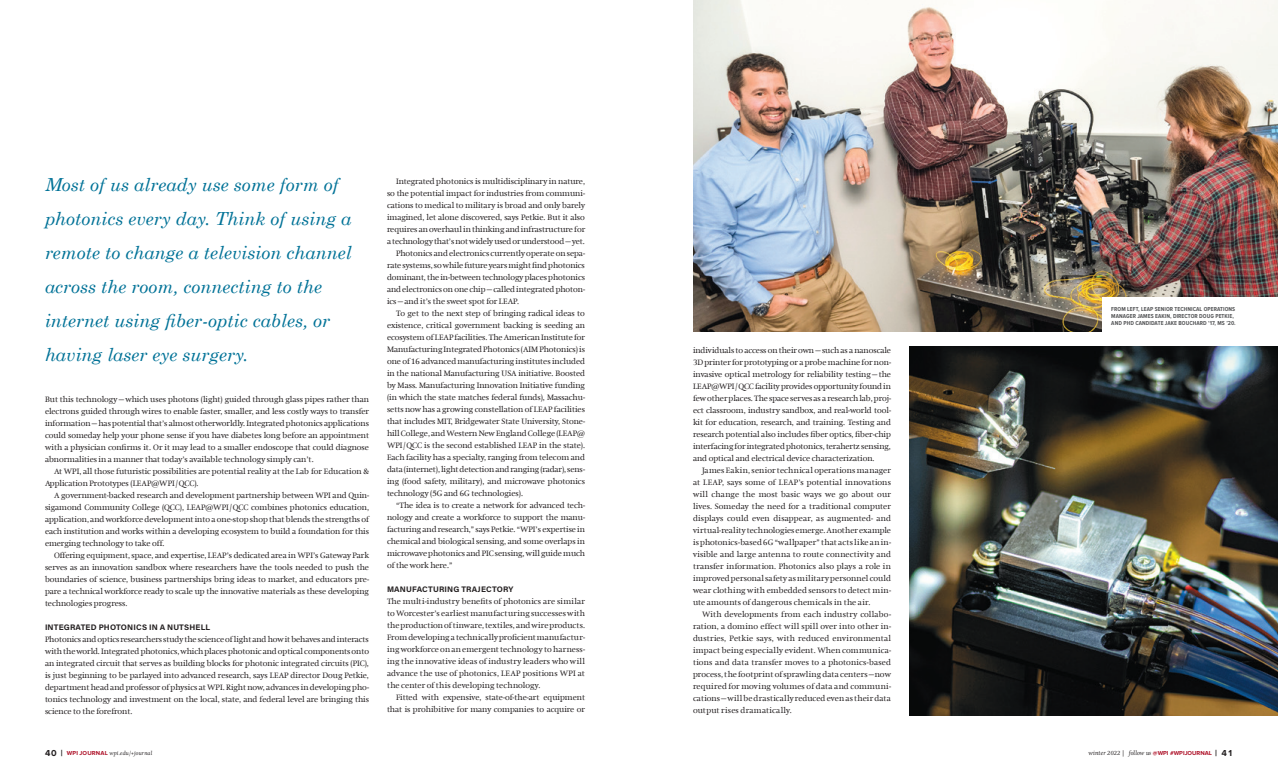
<style>
.page{position:relative;width:1278px;height:783px;background:#fff}
.page>*{position:absolute;margin:0;border:0;box-sizing:border-box;transform-origin:0 0}
.w11_banner{font:italic 18px/34px "Century Schoolbook";color:#007297}
.w11_banner-2{font:8px/12px "Hollander Com";color:#231f20;text-align:justify}
.t1{font:8px "Acumin Variable Concept";letter-spacing:.02em;color:#231f20}
.t2{font:700 6px/7.2px "Proxima Nova A Cond";letter-spacing:.01em;color:#57585a}
.t3{font:italic 6px "Hollander Com";letter-spacing:.005em;color:#231f20}
.t4{font:italic 5.5px "Hollander Com";letter-spacing:.03em;color:#231f20}
.s1{font-family:"Proxima Nova";font-weight:700;font-style:normal;font-size:9px}
.s2{font-family:"Proxima Nova";font-weight:700;font-style:normal;font-size:6px;color:#ae1229}
.s3{font-family:"Proxima Nova";font-weight:700;font-style:normal;color:#ae1229}
</style>
<div class="page">
<img style="left:693px;top:0;width:585px;height:332px">
<img style="left:910px;top:346px;width:368px;height:369px">
<div style="left:1102px;top:297px;width:176px;height:40px;background:#fff"></div>
<p class="w11_banner" style="left:45px;top:168px;width:308px">Most of us already use some form of photonics every day. Think of using a remote to change a television channel across the room, connecting to the internet using fiber-optic cables, or having laser eye surgery.</p>
<p class="w11_banner-2" style="left:45px;top:394px;width:326px">But this technology—which uses photons (light) guided through glass pipes rather than electrons guided through wires to enable faster, smaller, and less costly ways to transfer information—has potential that’s almost otherworldly. Integrated photonics applications could someday help your phone sense if you have diabetes long before an appointment with a physician confirms it. Or it may lead to a smaller endoscope that could diagnose abnormalities in a manner that today’s available technology simply can’t.</p>
<p class="w11_banner-2" style="left:45px;top:466px;width:325px;text-indent:9px">At WPI, all those futuristic possibilities are potential reality at the Lab for Education &amp;<br>Application Prototypes (LEAP@WPI/QCC).</p>
<p class="w11_banner-2" style="left:45px;top:490px;width:326px;text-indent:9px">A government-backed research and development partnership between WPI and Quin&shy;sigamond Community College (QCC), LEAP@WPI/QCC combines photonics education, application, and workforce development into a one-stop shop that blends the strengths of each institution and works within a developing ecosystem to build a foundation for this emerging technology to take off.</p>
<p class="w11_banner-2" style="left:45px;top:550px;width:325px;text-indent:9px">Offering equipment, space, and expertise, LEAP’s dedicated area in WPI’s Gateway Park serves as an innovation sandbox where researchers have the tools needed to push the boundaries of science, business partnerships bring ideas to market, and educators pre&shy;pare a technical workforce ready to scale up the innovative materials as these developing technologies progress.</p>
<p class="t1" style="left:45px;top:622px;width:167px">INTEGRATED PHOTONICS IN A NUTSHELL</p>
<p class="w11_banner-2" style="left:45px;top:634px;width:326px">Photonics and optics researchers study the science of light and how it behaves and interacts with the world. Integrated photonics, which places photonic and optical components onto an integrated circuit that serves as building blocks for photonic integrated circuits (PIC), is just beginning to be parlayed into advanced research, says LEAP director Doug Petkie, department head and professor of physics at WPI. Right now, advances in developing pho&shy;tonics technology and investment on the local, state, and federal level are bringing this science to the forefront.</p>
<p class="w11_banner-2" style="left:387px;top:176px;width:200px;text-indent:9px">Integrated photonics is multidisciplinary in nature, so the potential impact for industries from communi&shy;cations to medical to military is broad and only barely imagined, let alone discovered, says Petkie. But it also requires an overhaul in thinking and infrastructure for a technology that’s not widely used or understood—yet.</p>
<p class="w11_banner-2" style="left:387px;top:248px;width:200px;text-indent:9px">Photonics and electronics currently operate on sepa&shy;rate systems, so while future years might find photonics dominant, the in-between technology places photonics and electronics on one chip—called integrated photon&shy;ics—and it’s the sweet spot for LEAP.</p>
<p class="w11_banner-2" style="left:387px;top:308px;width:200px;text-indent:9px">To get to the next step of bringing radical ideas to existence, critical government backing is seeding an ecosystem of LEAP facilities. The American Institute for Manufacturing Integrated Photonics (AIM Photonics) is one of 16 advanced manufacturing institutes included in the national Manufacturing USA initiative. Boosted by Mass. Manufacturing Innovation Initiative funding (in which the state matches federal funds), Massachu&shy;setts now has a growing constellation of LEAP facilities that includes MIT, Bridgewater State University, Stone&shy;hill College, and Western New England College (LEAP@ WPI/QCC is the second established LEAP in the state).<br>Each facility has a specialty, ranging from telecom and data (internet), light detection and ranging (radar), sens&shy;ing (food safety, military), and microwave photonics technology (5G and 6G technologies).</p>
<p class="w11_banner-2" style="left:387px;top:500px;width:200px;text-indent:9px">“The idea is to create a network for advanced tech&shy;nology and create a workforce to support the manu&shy;facturing and research,” says Petkie. “WPI’s expertise in chemical and biological sensing, and some overlaps in microwave photonics and PIC sensing, will guide much of the work here.”</p>
<p class="t1" style="left:387px;top:584px;width:128px">MANUFACTURING TRAJECTORY</p>
<p class="w11_banner-2" style="left:387px;top:596px;width:200px">The multi-industry benefits of photonics are similar to Worcester’s earliest manufacturing successes with the production of tinware, textiles, and wire products.<br>From developing a technically proficient manufactur&shy;ing workforce on an emergent technology to harness&shy;ing the innovative ideas of industry leaders who will advance the use of photonics, LEAP positions WPI at the center of this developing technology.</p>
<p class="w11_banner-2" style="left:387px;top:692px;width:200px;text-align:right">Fitted with expensive, state-of-the-art equipment that is prohibitive for many companies to acquire or</p>
<p class="w11_banner-2" style="left:693px;top:344px;width:200px">individuals to access on their own—such as a nanoscale 3D printer for prototyping or a probe machine for non&shy;invasive optical metrology for reliability testing—the LEAP@WPI/QCC facility provides opportunity found in few other places. The space serves as a research lab, proj&shy;ect classroom, industry sandbox, and real-world tool&shy;kit for education, research, and training. Testing and research potential also includes fiber optics, fiber-chip interfacing for integrated photonics, terahertz sensing, and optical and electrical device characterization.</p>
<p class="w11_banner-2" style="left:693px;top:464px;width:200px;text-indent:9px">James Eakin, senior technical operations manager at LEAP, says some of LEAP’s potential innovations will change the most basic ways we go about our lives. Someday the need for a traditional computer displays could even disappear, as augmented- and virtual-reality technologies emerge. Another example is photonics-based 6G “wallpaper” that acts like an in&shy;visible and large antenna to route connectivity and transfer information. Photonics also plays a role in improved personal safety as military personnel could wear clothing with embedded sensors to detect min&shy;ute amounts of dangerous chemicals in the air.</p>
<p class="w11_banner-2" style="left:693px;top:608px;width:200px;text-indent:9px">With developments from each industry collabo&shy;ration, a domino effect will spill over into other in&shy;dustries, Petkie says, with reduced environmental impact being especially evident. When communica&shy;tions and data transfer moves to a photonics-based process, the footprint of sprawling data centers—now required for moving volumes of data and communi&shy;cations—will be drastically reduced even as their data output rises dramatically.</p>
<p class="t2" style="left:1111px;top:305px;width:126px">FROM LEFT, LEAP SENIOR TECHNICAL OPERATIONS<br>MANAGER JAMES EAKIN, DIRECTOR DOUG PETKIE,<br>AND PHD CANDIDATE JAKE BOUCHARD ’17, MS ’20.</p>
<p class="t4" style="left:45px;top:750px;width:109px"><span class="s1">40 |</span> <span class="s2">WPI JOURNAL</span> wpi.edu/+journal</p>
<p class="t3" style="left:1088px;top:749px;width:146px">winter 2022 | follow us <span class="s3">@WPI #WPIJOURNAL</span> <span class="s1">| 41</span></p>
</div>
